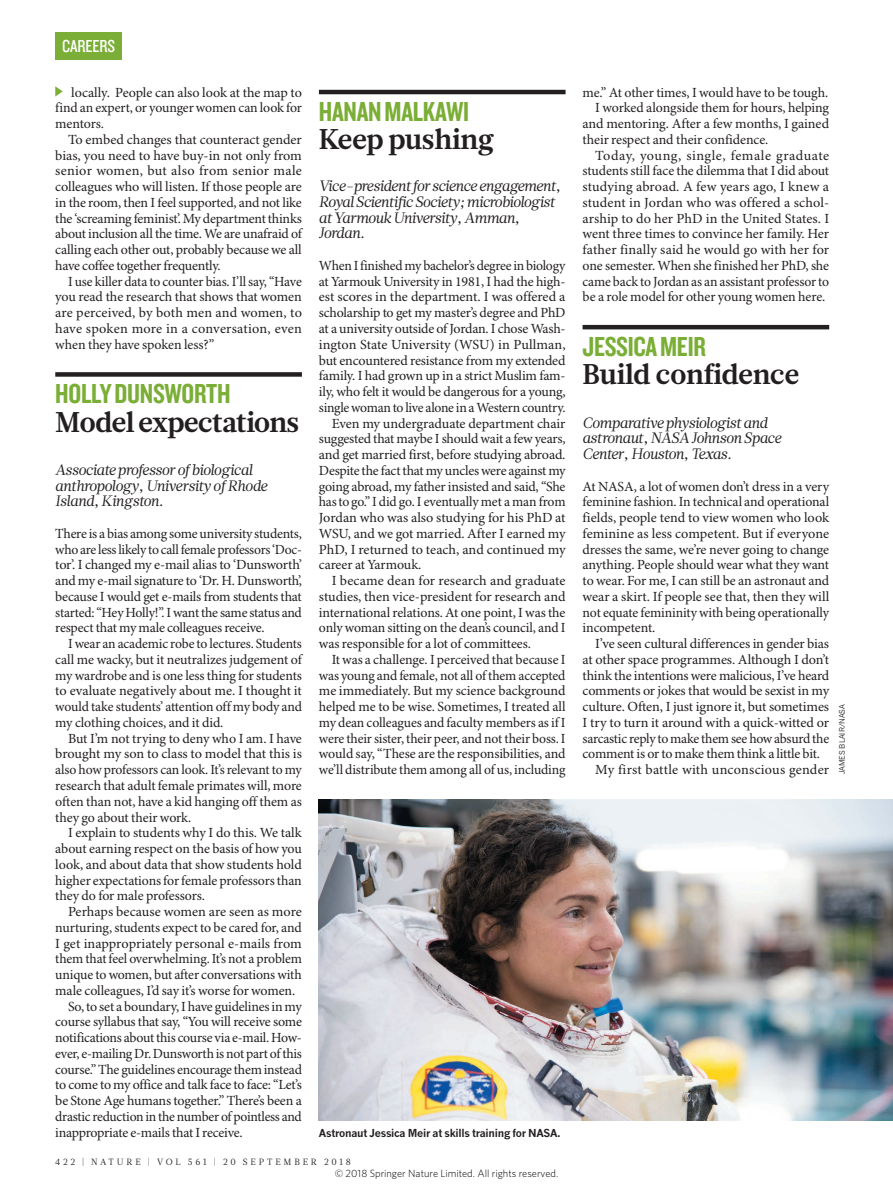
<style>
.page{position:relative;width:893px;height:1187px;background:#fff}
.page>*{position:absolute;margin:0;border:0;box-sizing:border-box;transform-origin:0 0}
.VOX_PROF_HEADING{font:700 28.5px "Glosa Math";letter-spacing:-.01em;color:#231f20}
.VOX_PROF_NAME{font:28.5px "Knockout 49 Liteweight";letter-spacing:-.01em;color:#7aae36}
.t1{font:18px "Knockout 29 Junior Ltweight";letter-spacing:-.005em;color:#fff}
.VOX_PROF_DETAILS{font:italic 15px/15.8px "Glosa Math";letter-spacing:-.02em;color:#231f20}
.BODY_INDENT{font:13.95px/15.8px "Minion Pro";letter-spacing:-.01em;color:#231f20;text-align:justify}
.BODY_1ST_PARA{font:13.95px/15.8px "Minion Pro";letter-spacing:-.02em;color:#231f20;text-align:justify}
.BODY_INDENT-2{font:13.95px "Minion Pro";letter-spacing:.015em;color:#231f20}
.PIC_CAPTION{font:700 10.8px "News Gothic MTOT";letter-spacing:-.02em;color:#231f20}
.t2{font:300 10.5px "Whitney";color:#000}
.t3{font:9px "Glosa Math";letter-spacing:.305em;color:#231f20}
.PIC_CREDIT{font:7.5px "News Gothic MTOT";color:#231f20}
</style>
<div class="page">
<svg style="left:55px;top:86px;width:8px;height:11px"></svg>
<hr style="left:319px;top:90px;width:247px;height:4px;background:#231f20">
<hr style="left:583px;top:325px;width:246px;height:4px;background:#231f20">
<img style="left:319px;top:799px;width:574px;height:321px">
<svg style="left:55px;top:372px;width:247px;height:4px"></svg>
<div style="left:55px;top:32px;width:67px;height:27px;background:#7aae36"></div>
<p class="t1" style="left:62px;top:34px;width:55px">CAREERS</p>
<p class="BODY_INDENT" style="left:55px;top:85px;width:248px;text-indent:16px">locally. People can also look at the map to find an expert, or younger women can look for mentors.</p>
<p class="BODY_INDENT" style="left:55px;top:132px;width:248px;text-indent:13px">To embed changes that counteract gender bias, you need to have buy-in not only from senior women, but also from senior male colleagues who will listen. If those people are in the room, then I feel supported, and not like the ‘screaming feminist’. My department thinks about inclusion all the time. We are unafraid of calling each other out, probably because we all have coffee together frequently.</p>
<p class="BODY_INDENT" style="left:55px;top:274px;width:248px;text-indent:13px">I use killer data to counter bias. I’ll say, “Have you read the research that shows that women are perceived, by both men and women, to have spoken more in a conversation, even when they have spoken less?”</p>
<p class="VOX_PROF_NAME" style="left:55px;top:375px;width:177px">HOLLY DUNSWORTH</p>
<p class="VOX_PROF_HEADING" style="left:55px;top:403px;width:245px">Model expectations</p>
<p class="VOX_PROF_DETAILS" style="left:55px;top:462px;width:214px">Associate professor of biological anthropology, University of Rhode<br>Island, Kingston.</p>
<p class="BODY_1ST_PARA" style="left:55px;top:526px;width:248px">There is a bias among some university students, who are less likely to call female professors ‘Doc&shy;tor’. I changed my e-mail alias to ‘Dunsworth’ and my e-mail signature to ‘Dr. H. Dunsworth’, because I would get e-mails from students that started: “Hey Holly!”. I want the same status and respect that my male colleagues receive.</p>
<p class="BODY_INDENT" style="left:55px;top:636px;width:248px;text-indent:13px">I wear an academic robe to lectures. Students call me wacky, but it neutralizes judgement of my wardrobe and is one less thing for students to evaluate negatively about me. I thought it would take students’ attention off my body and my clothing choices, and it did.</p>
<p class="BODY_INDENT" style="left:55px;top:731px;width:248px;text-indent:13px">But I’m not trying to deny who I am. I have brought my son to class to model that this is also how professors can look. It’s relevant to my research that adult female primates will, more often than not, have a kid hanging off them as they go about their work.</p>
<p class="BODY_INDENT" style="left:55px;top:825px;width:248px;text-indent:13px">I explain to students why I do this. We talk about earning respect on the basis of how you look, and about data that show students hold higher expectations for female professors than they do for male professors.</p>
<p class="BODY_INDENT" style="left:55px;top:904px;width:248px;text-indent:13px">Perhaps because women are seen as more nurturing, students expect to be cared for, and I get inappropriately personal e-mails from them that feel overwhelming. It’s not a problem unique to women, but after conversations with male colleagues, I’d say it’s worse for women.</p>
<p class="BODY_INDENT" style="left:55px;top:998px;width:248px;text-indent:13px">So, to set a boundary, I have guidelines in my course syllabus that say, “You will receive some notifications about this course via e-mail. How&shy;ever, e-mailing Dr. Dunsworth is not part of this course.” The guidelines encourage them instead to come to my office and talk face to face: “Let’s be Stone Age humans together.” There’s been a drastic reduction in the number of pointless and inappropriate e-mails that I receive.</p>
<p class="t3" style="left:55px;top:1155px;width:297px">422 | NATURE | VOL 561 | 20 SEPTEMBER 2018</p>
<p class="VOX_PROF_NAME" style="left:319px;top:93px;width:152px">HANAN MALKAWI</p>
<p class="VOX_PROF_HEADING" style="left:319px;top:120px;width:176px">Keep pushing</p>
<p class="VOX_PROF_DETAILS" style="left:319px;top:178px;width:243px">Vice-president for science engagement,<br>Royal Scientific Society; microbiologist at Yarmouk University, Amman,<br>Jordan.</p>
<p class="BODY_1ST_PARA" style="left:319px;top:258px;width:248px">When I finished my bachelor’s degree in biology at Yarmouk University in 1981, I had the high&shy;est scores in the department. I was offered a scholarship to get my master’s degree and PhD at a university outside of Jordan. I chose Wash&shy;ington State University (WSU) in Pullman, but encountered resistance from my extended family. I had grown up in a strict Muslim fam&shy;ily, who felt it would be dangerous for a young, single woman to live alone in a Western country.</p>
<p class="BODY_INDENT" style="left:319px;top:416px;width:248px;text-indent:13px">Even my undergraduate department chair suggested that maybe I should wait a few years, and get married first, before studying abroad.<br>Despite the fact that my uncles were against my going abroad, my father insisted and said, “She has to go.” I did go. I eventually met a man from Jordan who was also studying for his PhD at WSU, and we got married. After I earned my PhD, I returned to teach, and continued my career at Yarmouk.</p>
<p class="BODY_INDENT" style="left:319px;top:573px;width:248px;text-indent:13px">I became dean for research and graduate studies, then vice-president for research and international relations. At one point, I was the only woman sitting on the dean’s council, and I was responsible for a lot of committees.</p>
<p class="BODY_INDENT" style="left:319px;top:652px;width:248px;text-indent:13px">It was a challenge. I perceived that because I was young and female, not all of them accepted me immediately. But my science background helped me to be wise. Sometimes, I treated all my dean colleagues and faculty members as if I were their sister, their peer, and not their boss. I would say, “These are the responsibilities, and we’ll distribute them among all of us, including</p>
<p class="PIC_CAPTION" style="left:319px;top:1125px;width:243px">Astronaut Jessica Meir at skills training for NASA.</p>
<p class="t2" style="left:335px;top:1166px;width:225px">© 2018 Springer Nature Limited. All rights reserved.</p>
<p class="BODY_INDENT" style="left:583px;top:85px;width:247px">me.” At other times, I would have to be tough.</p>
<p class="BODY_INDENT" style="left:583px;top:101px;width:248px;text-indent:13px">I worked alongside them for hours, helping and mentoring. After a few months, I gained their respect and their confidence.</p>
<p class="BODY_INDENT" style="left:583px;top:148px;width:248px;text-indent:13px">Today, young, single, female graduate students still face the dilemma that I did about studying abroad. A few years ago, I knew a student in Jordan who was offered a schol&shy;arship to do her PhD in the United States. I went three times to convince her family. Her father finally said he would go with her for one semester. When she finished her PhD, she came back to Jordan as an assistant professor to be a role model for other young women here.</p>
<p class="VOX_PROF_NAME" style="left:583px;top:328px;width:125px">JESSICA MEIR</p>
<p class="VOX_PROF_HEADING" style="left:583px;top:355px;width:218px">Build confidence</p>
<p class="VOX_PROF_DETAILS" style="left:583px;top:414px;width:201px">Comparative physiologist and astronaut, NASA Johnson Space<br>Center, Houston, Texas.</p>
<p class="BODY_1ST_PARA" style="left:583px;top:479px;width:248px">At NASA, a lot of women don’t dress in a very feminine fashion. In technical and operational fields, people tend to view women who look feminine as less competent. But if everyone dresses the same, we’re never going to change anything. People should wear what they want to wear. For me, I can still be an astronaut and wear a skirt. If people see that, then they will not equate femininity with being operationally incompetent.</p>
<p class="BODY_INDENT" style="left:583px;top:636px;width:248px;text-indent:13px">I’ve seen cultural differences in gender bias at other space programmes. Although I don’t think the intentions were malicious, I’ve heard comments or jokes that would be sexist in my culture. Often, I just ignore it, but sometimes I try to turn it around with a quick-witted or sarcastic reply to make them see how absurd the comment is or to make them think a little bit.</p>
<p class="BODY_INDENT-2" style="left:595px;top:761px;width:235px">My first battle with unconscious gender</p>
<p class="PIC_CREDIT" style="left:837px;top:774px;width:72px;rotate:-90deg">JAMES BLAIR/NASA</p>
</div>
